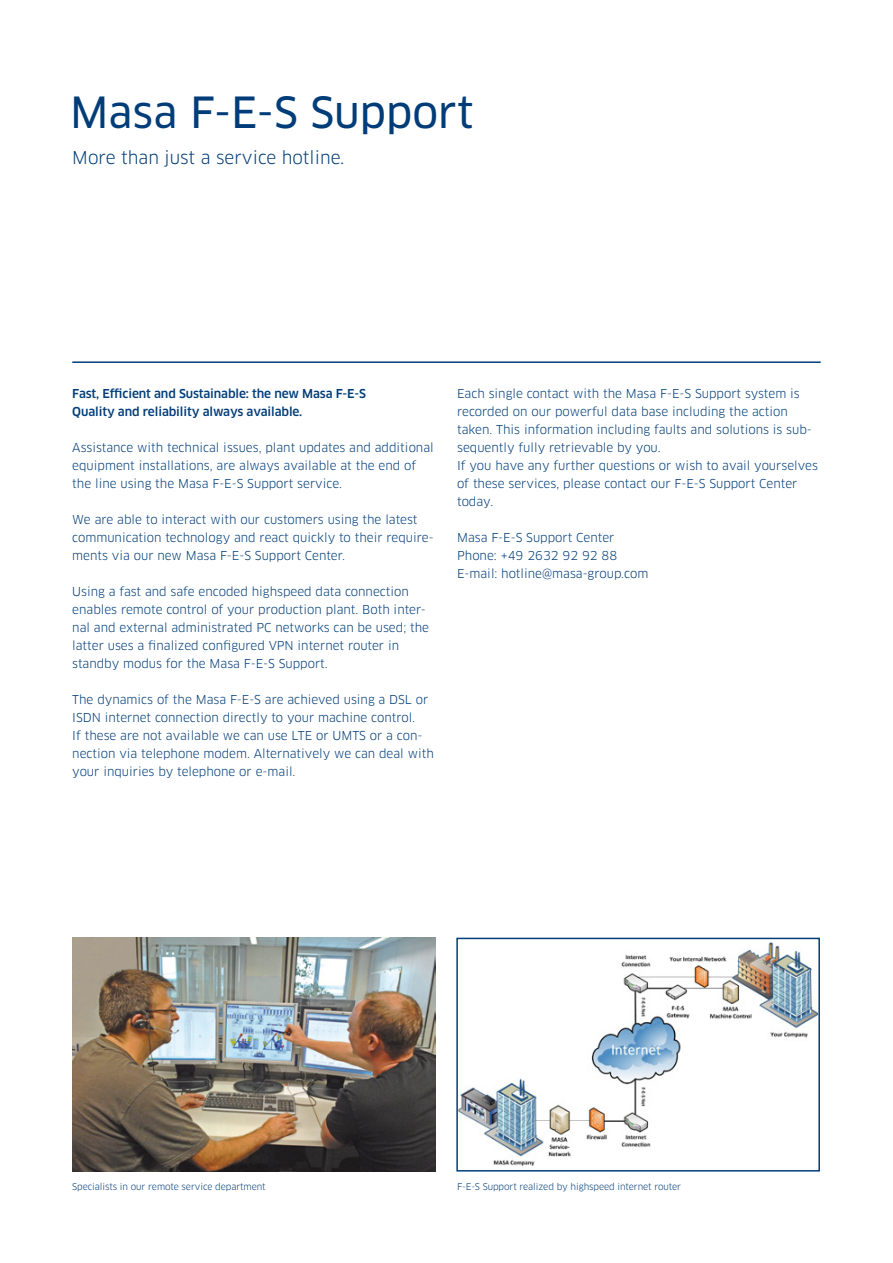
<style>
.page{position:relative;width:893px;height:1263px;background:#fff}
.page>*{position:absolute;margin:0;border:0;box-sizing:border-box;transform-origin:0 0}
.t1{font:42px "Clan Pro News";color:#003d78}
.t2{font:17.25px "Clan Pro";color:#003d78}
.t3{font:12px/18px "Clan Pro";color:#003d78}
.t4{font:500 12px/18px "Clan Pro";letter-spacing:-.01em;color:#003d78}
.t5{font:9px "Clan Pro";letter-spacing:-.01em;color:#003d78}
</style>
<div class="page">
<hr style="left:72px;top:361px;width:749px;height:2px;background:#003d78">
<img style="left:72px;top:938px;width:364px;height:233px">
<img style="left:459px;top:941px;width:358px;height:225px">
<div style="left:456px;top:938px;width:364px;height:233px;border:2px solid #003d78"></div>
<h1 class="t1" style="left:70px;top:87px;width:405px">Masa F-E-S Support</h1>
<h2 class="t2" style="left:72px;top:147px;width:274px">More than just a service hotline.</h2>
<p class="t4" style="left:72px;top:384px;width:295px">Fast, Efficient and Sustainable: the new Masa F-E-S<br>Quality and reliability always available.</p>
<p class="t3" style="left:72px;top:438px;width:363px">Assistance with technical issues, plant updates and additional equipment installations, are always available at the end of the line using the Masa F-E-S Support service.</p>
<p class="t3" style="left:72px;top:510px;width:363px">We are able to interact with our customers using the latest communication technology and react quickly to their require&shy;ments via our new Masa F-E-S Support Center.</p>
<p class="t3" style="left:72px;top:582px;width:358px">Using a fast and safe encoded highspeed data connection enables remote control of your production plant. Both inter&shy;nal and external administrated PC networks can be used; the latter uses a finalized configured VPN internet router in standby modus for the Masa F-E-S Support.</p>
<p class="t3" style="left:72px;top:690px;width:363px">The dynamics of the Masa F-E-S are achieved using a DSL or ISDN internet connection directly to your machine control.<br>If these are not available we can use LTE or UMTS or a con&shy;nection via telephone modem. Alternatively we can deal with your inquiries by telephone or e-mail.</p>
<p class="t3" style="left:457px;top:384px;width:362px">Each single contact with the Masa F-E-S Support system is recorded on our powerful data base including the action taken. This information including faults and solutions is sub&shy;sequently fully retrievable by you.<br>If you have any further questions or wish to avail yourselves of these services, please contact our F-E-S Support Center today.</p>
<p class="t3" style="left:457px;top:528px;width:193px">Masa F-E-S Support Center<br>Phone: +49 2632 92 92 88<br>E-mail: hotline@masa-group.com</p>
<p class="t5" style="left:72px;top:1181px;width:195px">Specialists in our remote service department</p>
<p class="t5" style="left:457px;top:1181px;width:225px">F-E-S Support realized by highspeed internet router</p>
</div>
